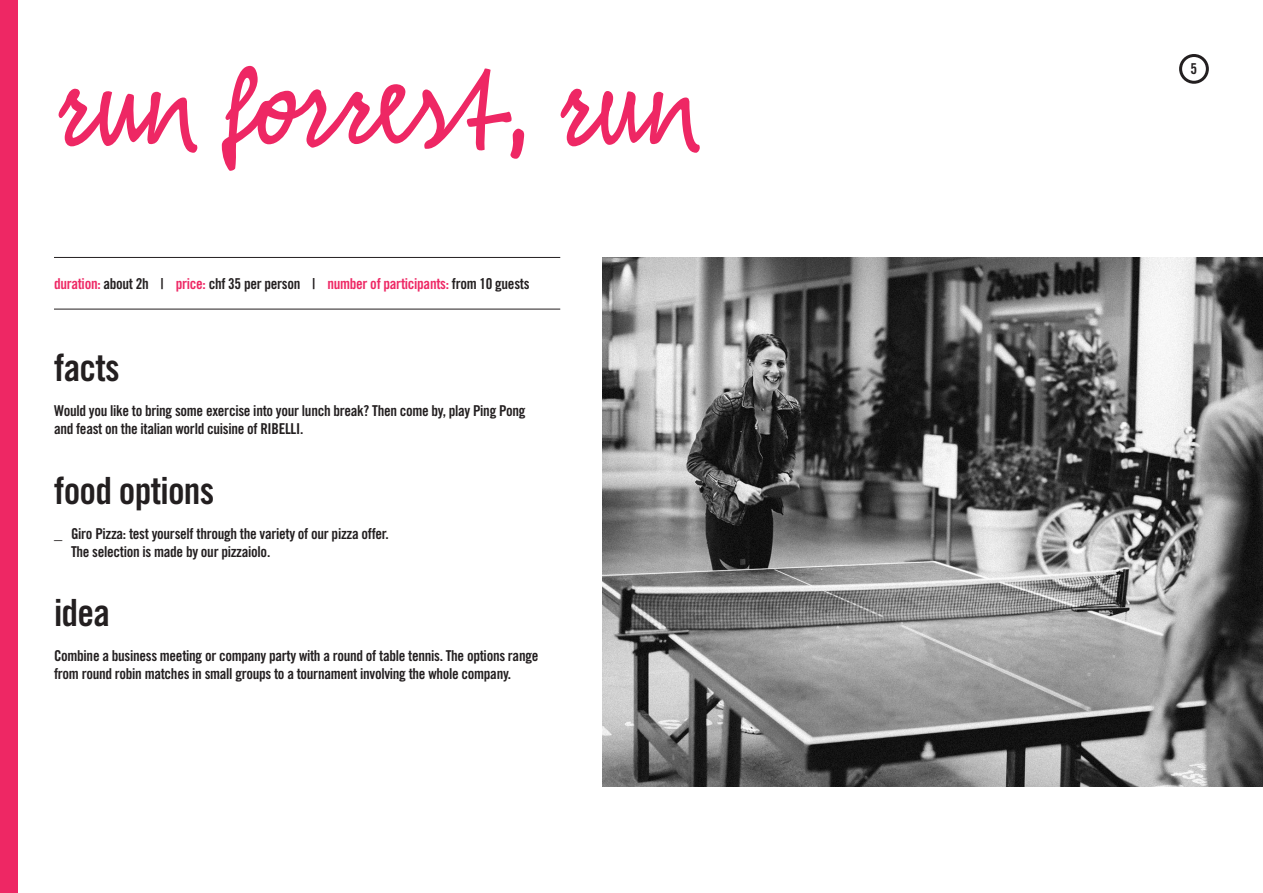
<style>
.page{position:relative;width:1263px;height:893px;background:#fff}
.page>*{position:absolute;margin:0;border:0;box-sizing:border-box;transform-origin:0 0}
.t1{font:127.5px "Alfont";letter-spacing:-.005em;color:#ee2764}
.t2{font:37.5px "Trade Gothic LT Std Bd Cn 20";letter-spacing:-.02em;color:#231f20}
.t3{font:15px/18px "Trade Gothic LT Std Bd Cn 20";letter-spacing:-.02em;color:#231f20}
.t4{font:15px "Trade Gothic LT Std Bd Cn 20";letter-spacing:-.02em;color:#ee2764}
.s1{color:#231f20}
.s2{font-size:16.5px}
</style>
<div class="page">
<div style="left:1179px;top:54px;width:30px;height:30px;border:3px solid #231f20;border-radius:50%"></div>
<div style="left:0;top:0;width:17px;height:893px;background:#ee2764"></div>
<hr style="left:54px;top:257px;width:506px;height:1px;background:#231f20">
<hr style="left:54px;top:309px;width:506px;height:1px;background:#231f20">
<img style="left:603px;top:257px;width:660px;height:530px">
<h1 class="t1" style="left:54px;top:39px;width:646px">run forrest, run</h1>
<p class="t4" style="left:54px;top:274px;width:477px">duration: <span class="s1">about 2h |</span> price: <span class="s1">chf 35 per person |</span> number of participants: <span class="s1">from 10 guests</span></p>
<h2 class="t2" style="left:54px;top:345px;width:67px">facts</h2>
<p class="t3" style="left:54px;top:402px;width:473px">Would you like to bring some exercise into your lunch break? Then come by, play Ping Pong and feast on the italian world cuisine of RIBELLI.</p>
<h2 class="t2" style="left:54px;top:468px;width:162px">food options</h2>
<p class="t3" style="left:71px;top:524px;width:319px;text-indent:-17px"><span class="s2">_</span> Giro Pizza: test yourself through the variety of our pizza offer.<br>The selection is made by our pizzaiolo.</p>
<h2 class="t2" style="left:54px;top:590px;width:58px">idea</h2>
<p class="t3" style="left:54px;top:647px;width:486px">Combine a business meeting or company party with a round of table tennis. The options range from round robin matches in small groups to a tournament involving the whole company.</p>
<p class="t3" style="left:1191px;top:60px;width:8px">5</p>
</div>
